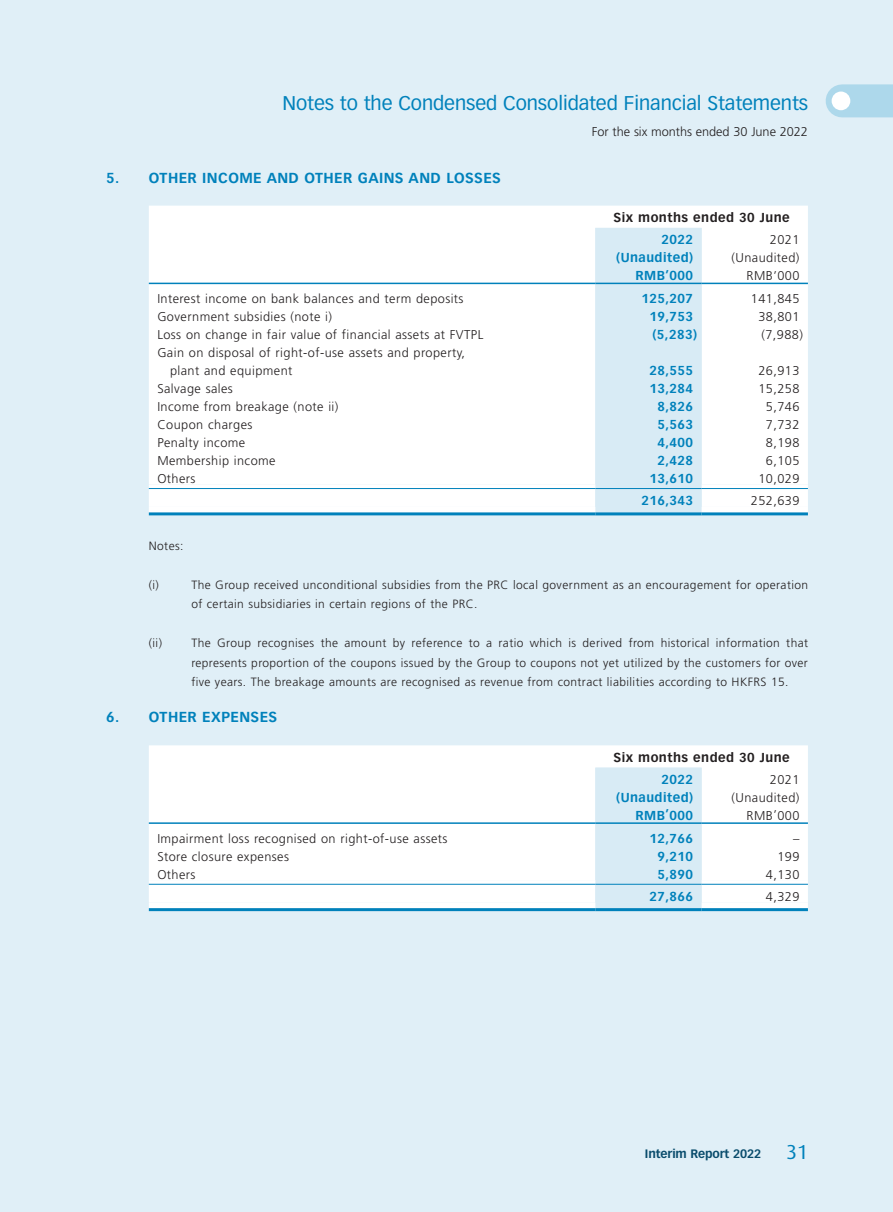
<style>
.page{position:relative;width:893px;height:1212px;background:#e0eff7}
.page>*{position:absolute;margin:0;border:0;box-sizing:border-box;transform-origin:0 0}
.t1{font:19.5px "Vectora LT Std";letter-spacing:-.005em;color:#0081bb}
.Heading_1{font:700 14.25px "Vectora LT Std";letter-spacing:.03em;color:#0081bb}
.Body_Text{font:300 12.75px/18px "Frutiger LT Std";letter-spacing:.035em;color:#231f20}
.Body_Text-2{font:700 12.75px "Vectora LT Std";letter-spacing:.035em;color:#0081bb}
.Body_Text-3{font:700 12.75px "Vectora LT Std";letter-spacing:.035em;color:#231f20}
.Body_Text-4{font:300 12.75px "Frutiger LT Std";letter-spacing:-.005em;color:#231f20}
.Notes{font:300 12px/19.5px "Frutiger LT Std";letter-spacing:.035em;color:#231f20}
.t2{font:700 12px "Vectora LT Std";letter-spacing:-.01em;color:#094c6c}
.s1{font-family:"Dax";font-weight:400;font-size:20.25px;color:#0081bb}
</style>
<div class="page">
<div style="left:842px;top:84px;width:51px;height:33px;background:#add8eb"></div>
<div style="left:832px;top:92px;width:18px;height:18px;background:#fff;border-radius:50%"></div>
<div style="left:149px;top:206px;width:659px;height:22px;background:#fff"></div>
<svg style="left:149px;top:228px;width:659px;height:284px"></svg>
<hr style="left:149px;top:283px;width:446px;height:1px;background:#0081bb">
<hr style="left:595px;top:283px;width:107px;height:1px;background:#0081bb">
<hr style="left:702px;top:283px;width:106px;height:1px;background:#0081bb">
<hr style="left:149px;top:488px;width:446px;height:1px;background:#0081bb">
<hr style="left:595px;top:488px;width:107px;height:1px;background:#0081bb">
<hr style="left:702px;top:488px;width:106px;height:1px;background:#0081bb">
<hr style="left:149px;top:512px;width:446px;height:3px;background:#0081bb">
<hr style="left:595px;top:512px;width:107px;height:3px;background:#0081bb">
<hr style="left:702px;top:512px;width:106px;height:3px;background:#0081bb">
<div style="left:149px;top:745px;width:659px;height:23px;background:#fff"></div>
<svg style="left:149px;top:768px;width:659px;height:140px"></svg>
<hr style="left:149px;top:822px;width:446px;height:2px;background:#0081bb">
<hr style="left:595px;top:822px;width:107px;height:2px;background:#0081bb">
<hr style="left:702px;top:822px;width:106px;height:2px;background:#0081bb">
<hr style="left:149px;top:884px;width:446px;height:1px;background:#0081bb">
<hr style="left:595px;top:884px;width:107px;height:1px;background:#0081bb">
<hr style="left:702px;top:884px;width:106px;height:1px;background:#0081bb">
<hr style="left:149px;top:908px;width:446px;height:3px;background:#0081bb">
<hr style="left:595px;top:908px;width:107px;height:3px;background:#0081bb">
<hr style="left:702px;top:908px;width:106px;height:3px;background:#0081bb">
<h1 class="t1" style="left:282px;top:91px;width:527px">Notes to the Condensed Consolidated Financial Statements</h1>
<p class="Body_Text-4" style="left:592px;top:125px;width:218px">For the six months ended 30 June 2022</p>
<p class="Heading_1" style="left:106px;top:169px;width:396px">5. OTHER INCOME AND OTHER GAINS AND LOSSES</p>
<p class="Body_Text-3" style="left:614px;top:210px;width:178px">Six months ended 30 June</p>
<p class="Body_Text-2" style="left:662px;top:232px;width:33px">2022</p>
<p class="Body_Text" style="left:770px;top:231px;width:31px">2021</p>
<p class="Body_Text-2" style="left:616px;top:250px;width:78px">(Unaudited)</p>
<p class="Body_Text" style="left:731px;top:249px;width:69px">(Unaudited)</p>
<p class="Body_Text-2" style="left:635px;top:268px;width:59px">RMB’000</p>
<p class="Body_Text" style="left:747px;top:267px;width:54px">RMB’000</p>
<p class="Body_Text" style="left:157px;top:290px;width:308px">Interest income on bank balances and term deposits</p>
<p class="Body_Text-2" style="left:641px;top:291px;width:53px">125,207</p>
<p class="Body_Text" style="left:751px;top:290px;width:50px">141,845</p>
<p class="Body_Text" style="left:157px;top:308px;width:176px">Government subsidies (note i)</p>
<p class="Body_Text-2" style="left:649px;top:309px;width:45px">19,753</p>
<p class="Body_Text" style="left:758px;top:308px;width:43px">38,801</p>
<p class="Body_Text" style="left:157px;top:326px;width:328px">Loss on change in fair value of financial assets at FVTPL</p>
<p class="Body_Text-2" style="left:652px;top:327px;width:46px">(5,283)</p>
<p class="Body_Text" style="left:761px;top:326px;width:43px">(7,988)</p>
<p class="Body_Text" style="left:170px;top:344px;width:297px;text-indent:-13px">Gain on disposal of right-of-use assets and property, plant and equipment</p>
<p class="Body_Text-2" style="left:649px;top:363px;width:45px">28,555</p>
<p class="Body_Text" style="left:758px;top:362px;width:43px">26,913</p>
<p class="Body_Text" style="left:157px;top:380px;width:77px">Salvage sales</p>
<p class="Body_Text-2" style="left:649px;top:381px;width:45px">13,284</p>
<p class="Body_Text" style="left:758px;top:380px;width:43px">15,258</p>
<p class="Body_Text" style="left:157px;top:398px;width:183px">Income from breakage (note ii)</p>
<p class="Body_Text-2" style="left:657px;top:399px;width:37px">8,826</p>
<p class="Body_Text" style="left:766px;top:398px;width:35px">5,746</p>
<p class="Body_Text" style="left:157px;top:416px;width:97px">Coupon charges</p>
<p class="Body_Text-2" style="left:657px;top:417px;width:37px">5,563</p>
<p class="Body_Text" style="left:766px;top:416px;width:35px">7,732</p>
<p class="Body_Text" style="left:157px;top:434px;width:89px">Penalty income</p>
<p class="Body_Text-2" style="left:657px;top:435px;width:37px">4,400</p>
<p class="Body_Text" style="left:766px;top:434px;width:35px">8,198</p>
<p class="Body_Text" style="left:157px;top:452px;width:120px">Membership income</p>
<p class="Body_Text-2" style="left:657px;top:453px;width:37px">2,428</p>
<p class="Body_Text" style="left:766px;top:452px;width:35px">6,105</p>
<p class="Body_Text" style="left:157px;top:470px;width:40px">Others</p>
<p class="Body_Text-2" style="left:649px;top:471px;width:45px">13,610</p>
<p class="Body_Text" style="left:758px;top:470px;width:43px">10,029</p>
<p class="Body_Text-2" style="left:641px;top:493px;width:53px">216,343</p>
<p class="Body_Text" style="left:751px;top:492px;width:50px">252,639</p>
<p class="Notes" style="left:149px;top:536px;width:36px">Notes:</p>
<p class="Notes" style="left:149px;top:575px;width:12px">(i)</p>
<p class="Notes" style="left:191px;top:575px;width:618px">The Group received unconditional subsidies from the PRC local government as an encouragement for operation of certain subsidiaries in certain regions of the PRC.</p>
<p class="Notes" style="left:149px;top:634px;width:15px">(ii)</p>
<p class="Notes" style="left:191px;top:634px;width:618px;text-align:justify">The Group recognises the amount by reference to a ratio which is derived from historical information that represents proportion of the coupons issued by the Group to coupons not yet utilized by the customers for over five years. The breakage amounts are recognised as revenue from contract liabilities according to HKFRS 15.</p>
<p class="Heading_1" style="left:106px;top:709px;width:173px">6. OTHER EXPENSES</p>
<p class="Body_Text-3" style="left:614px;top:749px;width:178px">Six months ended 30 June</p>
<p class="Body_Text-2" style="left:662px;top:772px;width:33px">2022</p>
<p class="Body_Text" style="left:770px;top:771px;width:31px">2021</p>
<p class="Body_Text-2" style="left:616px;top:790px;width:78px">(Unaudited)</p>
<p class="Body_Text" style="left:731px;top:789px;width:69px">(Unaudited)</p>
<p class="Body_Text-2" style="left:635px;top:808px;width:59px">RMB’000</p>
<p class="Body_Text" style="left:747px;top:807px;width:54px">RMB’000</p>
<p class="Body_Text" style="left:157px;top:829px;width:292px">Impairment loss recognised on right-of-use assets</p>
<p class="Body_Text-2" style="left:649px;top:830px;width:45px">12,766</p>
<p class="Body_Text" style="left:793px;top:829px;width:8px">–</p>
<p class="Body_Text" style="left:157px;top:847px;width:133px">Store closure expenses</p>
<p class="Body_Text-2" style="left:657px;top:848px;width:37px">9,210</p>
<p class="Body_Text" style="left:777px;top:847px;width:24px">199</p>
<p class="Body_Text" style="left:157px;top:865px;width:40px">Others</p>
<p class="Body_Text-2" style="left:657px;top:866px;width:37px">5,890</p>
<p class="Body_Text" style="left:766px;top:865px;width:35px">4,130</p>
<p class="Body_Text-2" style="left:649px;top:889px;width:45px">27,866</p>
<p class="Body_Text" style="left:766px;top:888px;width:35px">4,329</p>
<p class="t2" style="left:645px;top:1147px;width:164px">Interim Report 2022 <span class="s1">31</span></p>
</div>
